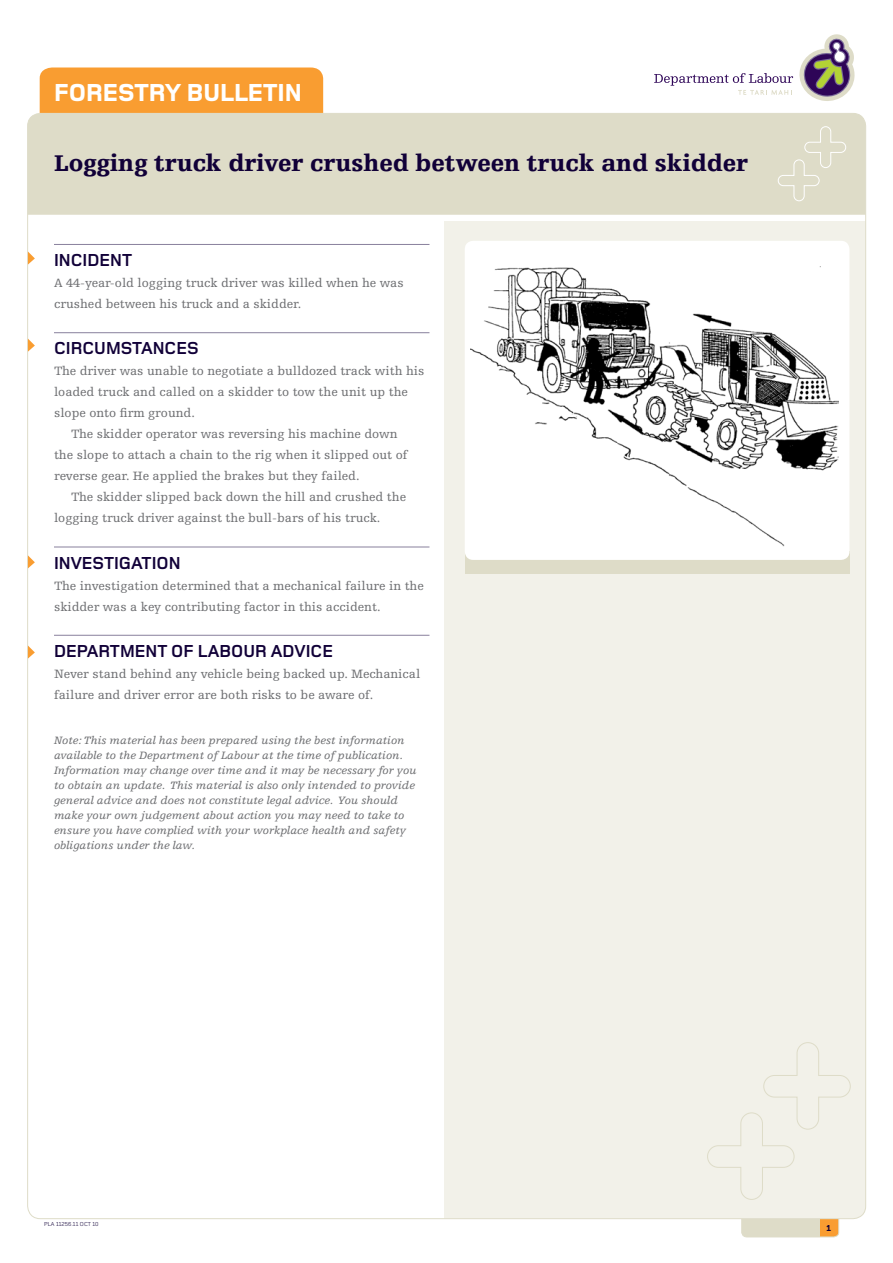
<style>
.page{position:relative;width:893px;height:1263px;background:#fff}
.page>*{position:absolute;margin:0;border:0;box-sizing:border-box;transform-origin:0 0}
.t1{font:800 25.5px "Foundry Monoline";color:#fff}
.t2{font:900 24px "Egyptienne FLT";color:#110038}
.t3{font:700 18px "Foundry Monoline";color:#110038}
.t4{font:12.75px/21px "Egyptienne FLT";color:#6d6e71}
.t5{font:italic 11.25px/15px "Egyptienne FLT";color:#6d6e71}
.t6{font:800 9px "Foundry Monoline";color:#110038}
.t7{font:6px "Foundry Monoline";color:#110038}
</style>
<div class="page">
<svg style="left:741px;top:1219px;width:98px;height:19px;background:#e3d2b0"></svg>
<svg style="left:654px;top:34px;width:201px;height:67px"></svg>
<div style="left:40px;top:68px;width:283px;height:45px;background:#f99d31"></div>
<div style="left:444px;top:221px;width:422px;height:998px;background:#f2f1e9"></div>
<div style="left:28px;top:113px;width:838px;height:102px;background:#dedcc8"></div>
<svg style="left:777px;top:126px;width:69px;height:76px;background:#dfddcb"></svg>
<svg style="left:707px;top:1042px;width:144px;height:158px"></svg>
<hr style="left:54px;top:244px;width:375px;height:1px;background:#88809c">
<hr style="left:54px;top:332px;width:375px;height:1px;background:#88809c">
<hr style="left:54px;top:547px;width:375px;height:1px;background:#88809c">
<hr style="left:54px;top:635px;width:375px;height:1px;background:#88809c">
<svg style="left:28px;top:251px;width:7px;height:14px"></svg>
<svg style="left:28px;top:339px;width:7px;height:13px"></svg>
<svg style="left:28px;top:555px;width:7px;height:13px"></svg>
<svg style="left:28px;top:645px;width:7px;height:13px"></svg>
<div style="left:465px;top:551px;width:384px;height:23px;background:#dedcc8"></div>
<div style="left:465px;top:241px;width:384px;height:319px;background:#fff;border-radius:9px"></div>
<img style="left:471px;top:266px;width:368px;height:281px">
<h1 class="t1" style="left:54px;top:78px;width:249px">FORESTRY BULLETIN</h1>
<h2 class="t2" style="left:54px;top:149px;width:696px">Logging truck driver crushed between truck and skidder</h2>
<h3 class="t3" style="left:54px;top:251px;width:80px">INCIDENT</h3>
<p class="t4" style="left:54px;top:273px;width:351px">A 44-year-old logging truck driver was killed when he was crushed between his truck and a skidder.</p>
<h3 class="t3" style="left:54px;top:339px;width:146px">CIRCUMSTANCES</h3>
<p class="t4" style="left:54px;top:361px;width:372px">The driver was unable to negotiate a bulldozed track with his</p>
<p class="t4" style="left:54px;top:382px;width:355px">loaded truck and called on a skidder to tow the unit up the</p>
<p class="t4" style="left:54px;top:403px;width:142px">slope onto firm ground.</p>
<p class="t4" style="left:71px;top:424px;width:328px">The skidder operator was reversing his machine down</p>
<p class="t4" style="left:54px;top:445px;width:355px">the slope to attach a chain to the rig when it slipped out of</p>
<p class="t4" style="left:54px;top:466px;width:307px">reverse gear. He applied the brakes but they failed.</p>
<p class="t4" style="left:71px;top:487px;width:337px">The skidder slipped back down the hill and crushed the</p>
<p class="t4" style="left:54px;top:508px;width:328px">logging truck driver against the bull-bars of his truck.</p>
<h3 class="t3" style="left:54px;top:553px;width:128px">INVESTIGATION</h3>
<p class="t4" style="left:54px;top:575px;width:371px">The investigation determined that a mechanical failure in the skidder was a key contributing factor in this accident.</p>
<h3 class="t3" style="left:54px;top:641px;width:281px">DEPARTMENT OF LABOUR ADVICE</h3>
<p class="t4" style="left:54px;top:663px;width:368px">Never stand behind any vehicle being backed up. Mechanical failure and driver error are both risks to be aware of.</p>
<p class="t5" style="left:54px;top:733px;width:364px">Note: This material has been prepared using the best information available to the Department of Labour at the time of publication.<br>Information may change over time and it may be necessary for you to obtain an update. This material is also only intended to provide general advice and does not constitute legal advice. You should make your own judgement about action you may need to take to ensure you have complied with your workplace health and safety obligations under the law.</p>
<p class="t7" style="left:44px;top:1221px;width:56px">PLA 11256.11 OCT 10</p>
<p class="t6" style="left:826px;top:1223px;width:6px">1</p>
</div>
